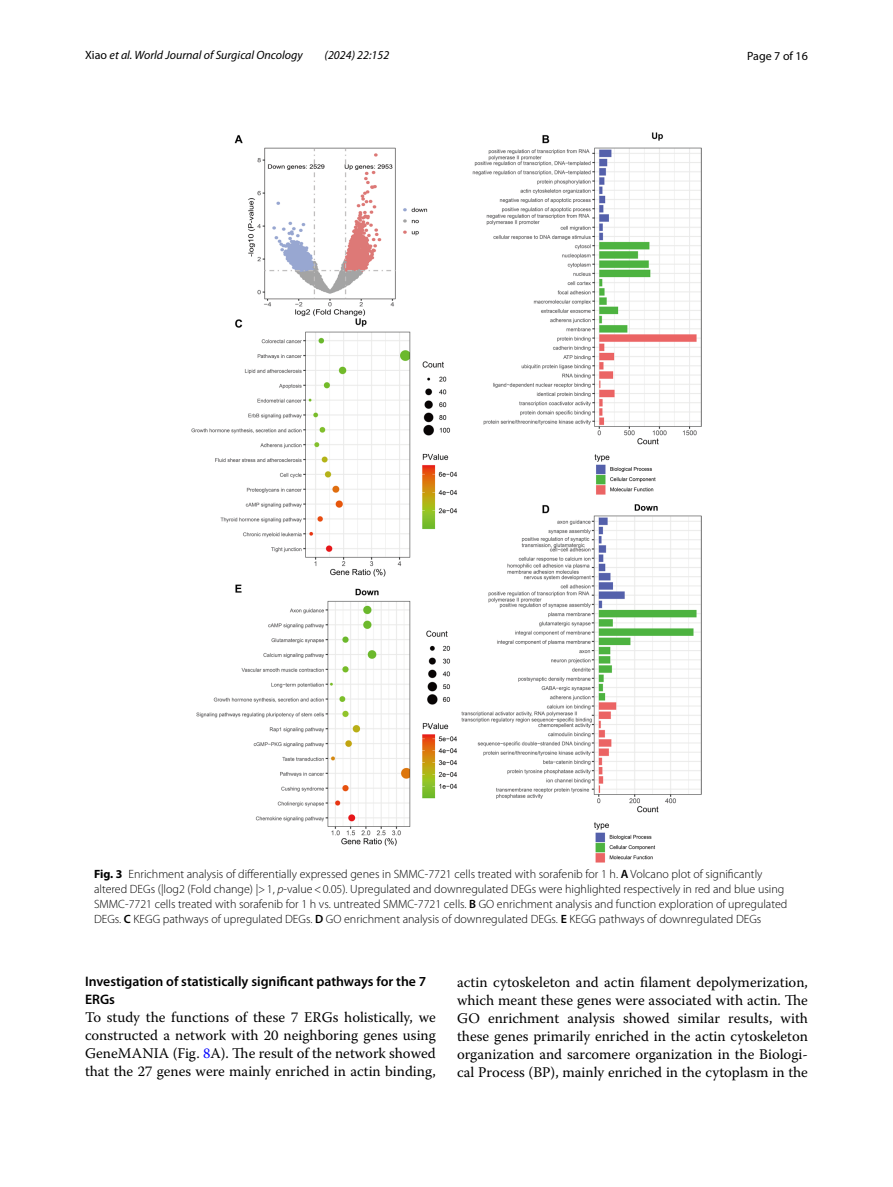
<style>
.page{position:relative;width:893px;height:1187px;background:#fff}
.page>*{position:absolute;margin:0;border:0;box-sizing:border-box;transform-origin:0 0}
.t1{font:14.7px/18px "Warnock Pro";color:#000;text-align:justify}
.t2{font:600 13.8px/18px "Myriad Pro";color:#000}
.t3{font:300 12px/15px "Myriad Pro";color:#000}
.t4{font:italic 12px "Myriad Pro";color:#000}
.t5{font:12px "Myriad Pro";color:#000}
.s1{font-style:normal}
.s2{font-weight:700}
.s3{font-weight:600}
.s4{font-style:italic}
.s5{color:#00f}
</style>
<div class="page">
<img style="left:191px;top:133px;width:511px;height:729px">
<p class="t4" style="left:85px;top:48px;width:219px"><span class="s1">Xiao</span> et al. World Journal of Surgical Oncology</p>
<p class="t4" style="left:325px;top:48px;width:66px">(2024) 22:152</p>
<p class="t5" style="left:747px;top:48px;width:62px">Page 7 of 16</p>
<p class="t3" style="left:94px;top:866px;width:695px"><span class="s2">Fig. 3</span> Enrichment analysis of differentially expressed genes in SMMC-7721 cells treated with sorafenib for 1 h. <span class="s3">A</span> Volcano plot of significantly altered DEGs (|log2 (Fold change) |&gt;1, <span class="s4">p</span>-value&lt;0.05). Upregulated and downregulated DEGs were highlighted respectively in red and blue using SMMC-7721 cells treated with sorafenib for 1 h vs. untreated SMMC-7721 cells. <span class="s3">B</span> GO enrichment analysis and function exploration of upregulated DEGs. <span class="s3">C</span> KEGG pathways of upregulated DEGs. <span class="s3">D</span> GO enrichment analysis of downregulated DEGs. <span class="s3">E</span> KEGG pathways of downregulated DEGs</p>
<p class="t2" style="left:85px;top:972px;width:343px">Investigation of statistically significant pathways for the 7<br>ERGs</p>
<p class="t1" style="left:85px;top:1008px;width:352px">To study the functions of these 7 ERGs holistically, we constructed a network with 20 neighboring genes using GeneMANIA (Fig. <span class="s5">8</span>A). The result of the network showed that the 27 genes were mainly enriched in actin binding,</p>
<p class="t1" style="left:457px;top:972px;width:352px">actin cytoskeleton and actin filament depolymerization, which meant these genes were associated with actin. The GO enrichment analysis showed similar results, with these genes primarily enriched in the actin cytoskeleton organization and sarcomere organization in the Biologi&shy;cal Process (BP), mainly enriched in the cytoplasm in the</p>
</div>
